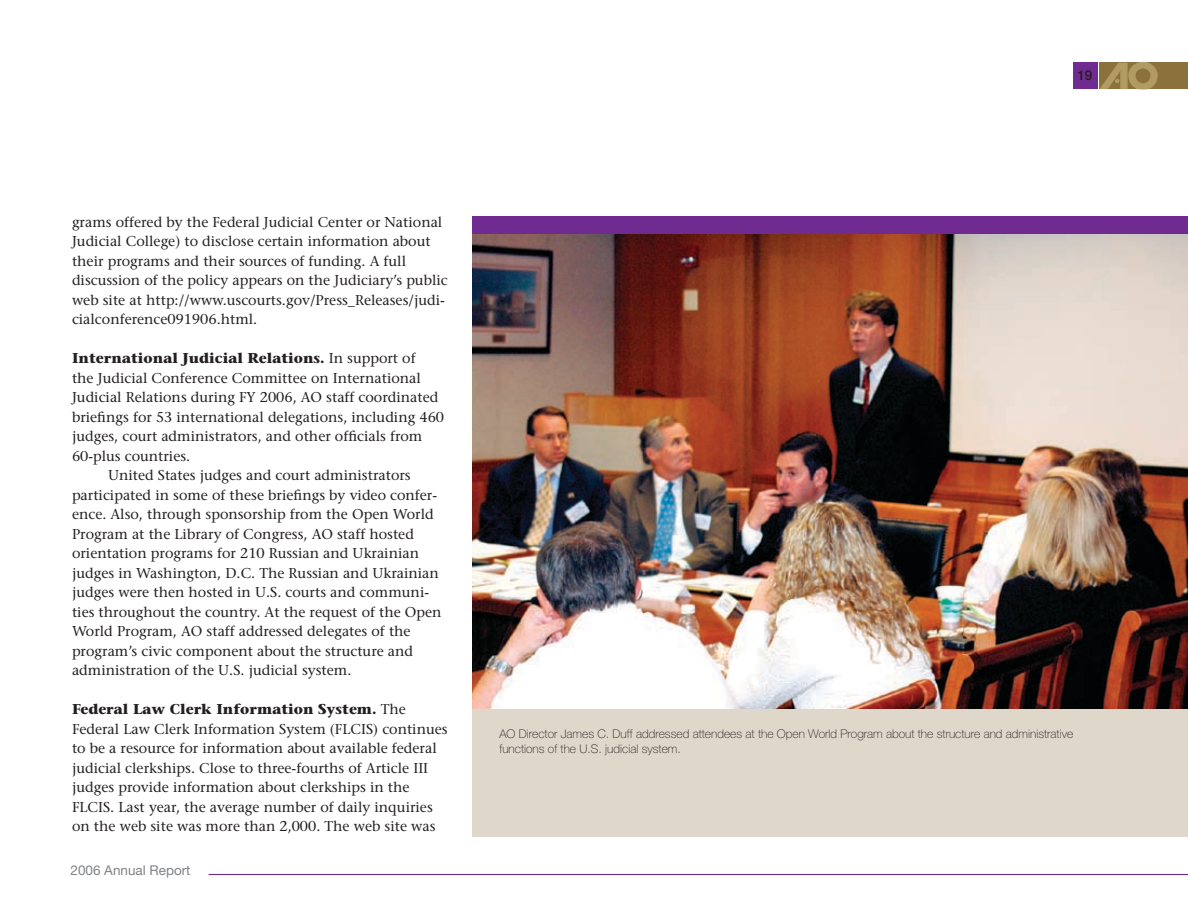
<style>
.page{position:relative;width:1188px;height:918px;background:#fff}
.page>*{position:absolute;margin:0;border:0;box-sizing:border-box;transform-origin:0 0}
.t1{font:14.25px/19.5px "Stone Serif";color:#231f20}
.t2{font:700 14.25px "Stone Serif";color:#231f20}
.t3{font:13.5px "Helvetica Neue";color:#808285}
.t4{font:500 13.5px "Helvetica Neue";color:#231f20}
.t5{font:100 12px/15px "Helvetica Neue";color:#231f20}
.s1{font-weight:400}
.s2{font-weight:700}
</style>
<div class="page">
<div style="left:1099px;top:63px;width:89px;height:26px;background:#8b723c"></div>
<svg style="left:1099px;top:62px;width:59px;height:28px"></svg>
<div style="left:1073px;top:63px;width:24px;height:26px;background:#702b90"></div>
<svg style="left:208px;top:874px;width:980px;height:1px"></svg>
<div style="left:472px;top:695px;width:716px;height:142px;background:#dfd7c9"></div>
<img style="left:472px;top:234px;width:716px;height:475px">
<div style="left:472px;top:216px;width:716px;height:18px;background:#702b90"></div>
<p class="t4" style="left:1077px;top:67px;width:17px">19</p>
<p class="t1" style="left:72px;top:212px;width:377px">grams offered by the Federal Judicial Center or National Judicial College) to disclose certain information about their programs and their sources of funding. A full discussion of the policy appears on the Judiciary’s public web site at http://www.uscourts.gov/Press_Releases/judi&shy;cialconference091906.html.</p>
<p class="t2" style="left:72px;top:349px;width:345px">international Judicial relations. <span class="s1">In support of</span></p>
<p class="t1" style="left:72px;top:368px;width:350px">the Judicial Conference Committee on International</p>
<p class="t1" style="left:72px;top:388px;width:368px">Judicial Relations during FY 2006, AO staff coordinated</p>
<p class="t1" style="left:72px;top:407px;width:374px">briefings for 53 international delegations, including 460</p>
<p class="t1" style="left:72px;top:427px;width:352px">judges, court administrators, and other officials from</p>
<p class="t1" style="left:72px;top:446px;width:120px">60-plus countries.</p>
<p class="t1" style="left:108px;top:466px;width:304px">United States judges and court administrators</p>
<p class="t1" style="left:72px;top:485px;width:367px">participated in some of these briefings by video confer-</p>
<p class="t1" style="left:72px;top:505px;width:363px">ence. Also, through sponsorship from the Open World</p>
<p class="t1" style="left:72px;top:524px;width:343px">Program at the Library of Congress, AO staff hosted</p>
<p class="t1" style="left:72px;top:544px;width:349px">orientation programs for 210 Russian and Ukrainian</p>
<p class="t1" style="left:72px;top:563px;width:368px">judges in Washington, D.C. The Russian and Ukrainian</p>
<p class="t1" style="left:72px;top:583px;width:359px">judges were then hosted in U.S. courts and communi-</p>
<p class="t1" style="left:72px;top:602px;width:371px">ties throughout the country. At the request of the Open</p>
<p class="t1" style="left:72px;top:622px;width:340px">World Program, AO staff addressed delegates of the</p>
<p class="t1" style="left:72px;top:641px;width:343px">program’s civic component about the structure and</p>
<p class="t1" style="left:72px;top:661px;width:281px">administration of the U.S. judicial system.</p>
<p class="t1" style="left:72px;top:700px;width:377px"><span class="s2">Federal Law Clerk information system.</span> The Federal Law Clerk Information System (FLCIS) continues to be a resource for information about available federal judicial clerkships. Close to three-fourths of Article III judges provide information about clerkships in the FLCIS. Last year, the average number of daily inquiries on the web site was more than 2,000. The web site was</p>
<p class="t3" style="left:70px;top:862px;width:122px">2006 Annual Report</p>
<p class="t5" style="left:500px;top:727px;width:575px">AO Director James C. Duff addressed attendees at the Open World Program about the structure and administrative functions of the U.S. judicial system.</p>
</div>
